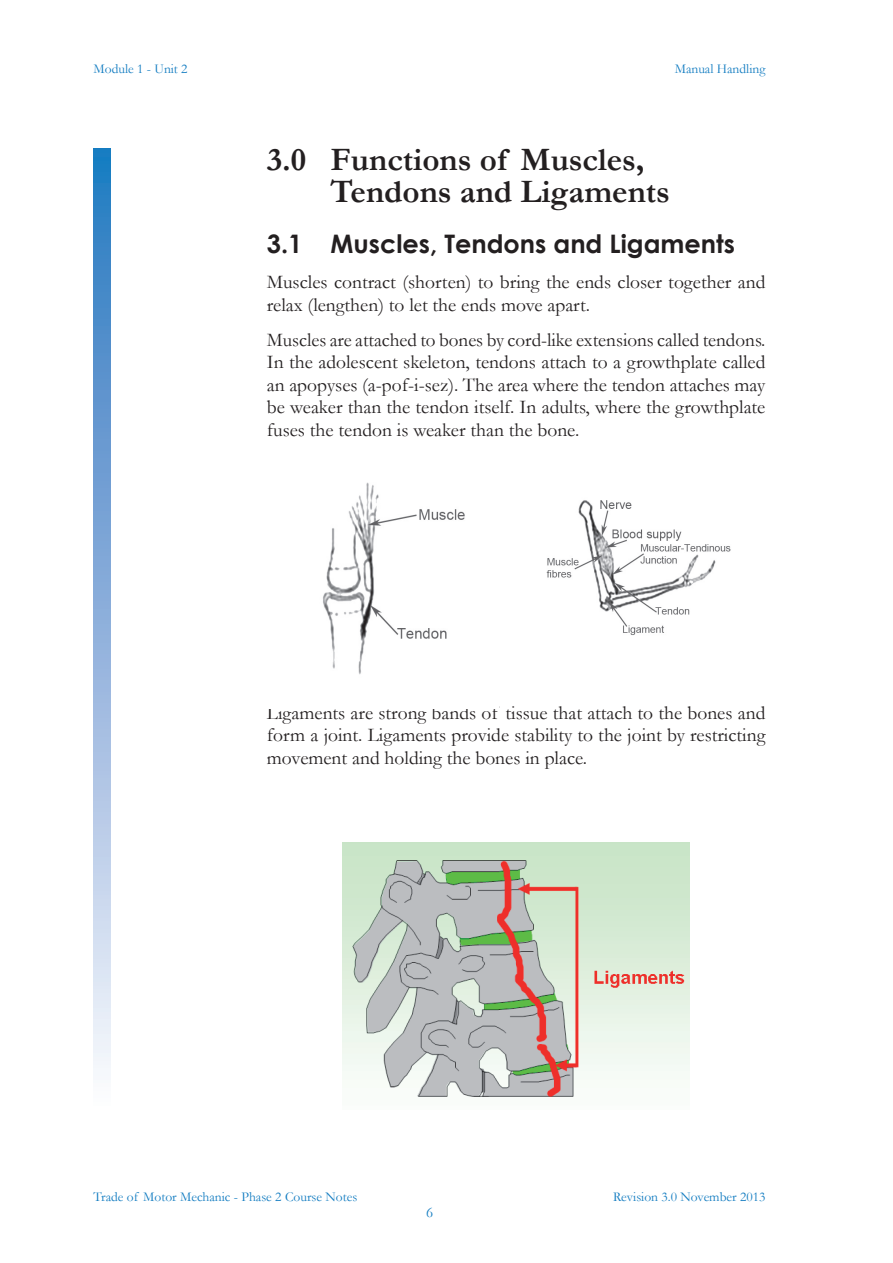
<style>
.page{position:relative;width:893px;height:1263px;background:#fff}
.page>*{position:absolute;margin:0;border:0;box-sizing:border-box;transform-origin:0 0}
.t1{font:700 33px/31.5px "Garamond";color:#231f20}
.t2{font:700 25.5px "Century Gothic";color:#231f20}
.t3{font:19.5px/22.5px "Garamond";color:#231f20;text-align:justify}
.t4{font:15px "Garamond";color:#127cc1}
.t5{font:13.5px "Garamond";color:#127cc1}
</style>
<div class="page">
<div style="left:94px;top:149px;width:17px;height:961px;background:linear-gradient(to bottom,#2374bf,#fcf5fc)"></div>
<img style="left:323px;top:482px;width:142px;height:193px">
<img style="left:546px;top:500px;width:185px;height:135px">
<img style="left:343px;top:843px;width:346px;height:254px">
<p class="t5" style="left:94px;top:59px;width:96px">Module 1 - Unit 2</p>
<p class="t5" style="left:675px;top:59px;width:92px">Manual Handling</p>
<h1 class="t1" style="left:331px;top:144px;width:341px;text-indent:-64px">3.0 Functions of Muscles,<br>Tendons and Ligaments</h1>
<h2 class="t2" style="left:267px;top:224px;width:470px">3.1 Muscles, Tendons and Ligaments</h2>
<p class="t3" style="left:267px;top:270px;width:500px">Muscles contract (shorten) to bring the ends closer together and relax (lengthen) to let the ends move apart.</p>
<p class="t3" style="left:267px;top:328px;width:500px">Muscles are attached to bones by cord-like extensions called tendons.<br>In the adolescent skeleton, tendons attach to a growthplate called an apopyses (a-pof-i-sez). The area where the tendon attaches may be weaker than the tendon itself. In adults, where the growthplate fuses the tendon is weaker than the bone.</p>
<p class="t3" style="left:267px;top:701px;width:500px">Ligaments are strong bands of tissue that attach to the bones and form a joint. Ligaments provide stability to the joint by restricting movement and holding the bones in place.</p>
<p class="t5" style="left:94px;top:1188px;width:265px">Trade of Motor Mechanic - Phase 2 Course Notes</p>
<p class="t4" style="left:426px;top:1202px;width:9px">6</p>
<p class="t5" style="left:613px;top:1187px;width:154px">Revision 3.0 November 2013</p>
</div>
